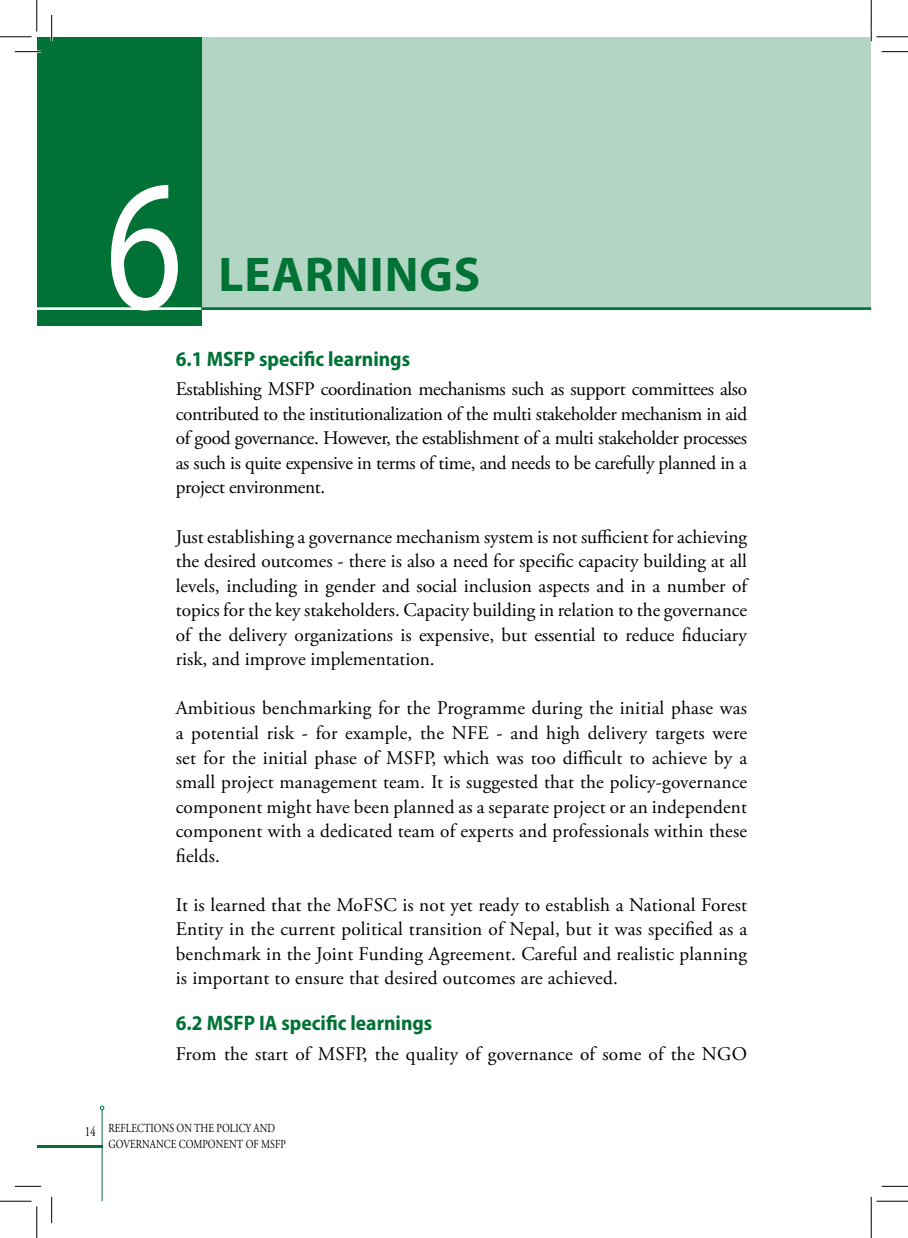
<style>
.page{position:relative;width:908px;height:1238px;background:#fff}
.page>*{position:absolute;margin:0;border:0;box-sizing:border-box;transform-origin:0 0}
.t1{font:187.42px "Myriad Pro";color:#fff;scale:.8 1}
.t2{font:700 49px "Myriad Pro";letter-spacing:.02em;color:#007236}
.t3{font:700 semi-condensed 21px "Myriad Pro";color:#007236}
.t4{font:19.25px/24.5px "Adobe Garamond Pro";letter-spacing:.01em;color:#000;text-align:justify}
.t5{font:14px "Adobe Garamond Pro";color:#000;scale:.8 1}
.t6{font:12.25px/15.8px "Adobe Garamond Pro";letter-spacing:.005em;color:#000;scale:.8 1}
</style>
<div class="page">
<hr style="left:102px;top:1109px;width:1px;height:92px;background:#007236">
<svg style="left:100px;top:1105px;width:4px;height:4px"></svg>
<hr style="left:37px;top:1145px;width:65px;height:2px;background:#007236">
<div style="left:201px;top:37px;width:670px;height:270px;background:#b3d5c3"></div>
<div style="left:37px;top:37px;width:164px;height:288px;background:#007236"></div>
<hr style="left:198px;top:307px;width:673px;height:3px;background:#007236">
<hr style="left:37px;top:307px;width:164px;height:3px;background:#fff">
<hr style="left:15px;top:51px;width:26px;height:2px;background:#fff">
<hr style="left:51px;top:15px;width:2px;height:26px;background:#fff">
<svg style="left:15px;top:51px;width:26px;height:1px"></svg>
<svg style="left:881px;top:51px;width:26px;height:1px"></svg>
<svg style="left:15px;top:1185px;width:26px;height:1px"></svg>
<svg style="left:881px;top:1185px;width:26px;height:1px"></svg>
<svg style="left:51px;top:15px;width:1px;height:26px"></svg>
<svg style="left:51px;top:1196px;width:1px;height:26px"></svg>
<hr style="left:0;top:36px;width:32px;height:1px;background:#000">
<hr style="left:876px;top:36px;width:31px;height:1px;background:#000">
<hr style="left:0;top:1200px;width:32px;height:1px;background:#000">
<hr style="left:876px;top:1200px;width:31px;height:1px;background:#000">
<hr style="left:36px;top:0;width:1px;height:32px;background:#000">
<hr style="left:36px;top:1206px;width:1px;height:31px;background:#000">
<hr style="left:870px;top:0;width:1px;height:32px;background:#000">
<hr style="left:870px;top:1206px;width:1px;height:31px;background:#000">
<h1 class="t1" style="left:106px;top:130px;width:98px">6</h1>
<h2 class="t2" style="left:218px;top:243px;width:263px">LEARNINGS</h2>
<p class="t3" style="left:176px;top:347px;width:236px">6.1 MSFP specific learnings</p>
<p class="t4" style="left:176px;top:377px;width:572px">Establishing MSFP coordination mechanisms such as support committees also contributed to the institutionalization of the multi stakeholder mechanism in aid of good governance. However, the establishment of a multi stakeholder processes as such is quite expensive in terms of time, and needs to be carefully planned in a project environment.</p>
<p class="t4" style="left:176px;top:525px;width:573px">Just establishing a governance mechanism system is not sufficient for achieving the desired outcomes - there is also a need for specific capacity building at all levels, including in gender and social inclusion aspects and in a number of topics for the key stakeholders. Capacity building in relation to the governance of the delivery organizations is expensive, but essential to reduce fiduciary risk, and improve implementation.</p>
<p class="t4" style="left:176px;top:696px;width:573px">Ambitious benchmarking for the Programme during the initial phase was a potential risk - for example, the NFE - and high delivery targets were set for the initial phase of MSFP, which was too difficult to achieve by a small project management team. It is suggested that the policy-governance component might have been planned as a separate project or an independent component with a dedicated team of experts and professionals within these fields.</p>
<p class="t4" style="left:176px;top:893px;width:573px">It is learned that the MoFSC is not yet ready to establish a National Forest Entity in the current political transition of Nepal, but it was specified as a benchmark in the Joint Funding Agreement. Careful and realistic planning is important to ensure that desired outcomes are achieved.</p>
<p class="t3" style="left:176px;top:1011px;width:258px">6.2 MSFP IA specific learnings</p>
<p class="t4" style="left:176px;top:1041px;width:572px">From the start of MSFP, the quality of governance of some of the NGO</p>
<p class="t5" style="left:85px;top:1122px;width:15px">14</p>
<p class="t6" style="left:108px;top:1120px;width:223px">REFLECTIONS ON THE POLICY AND<br>GOVERNANCE COMPONENT OF MSFP</p>
</div>
